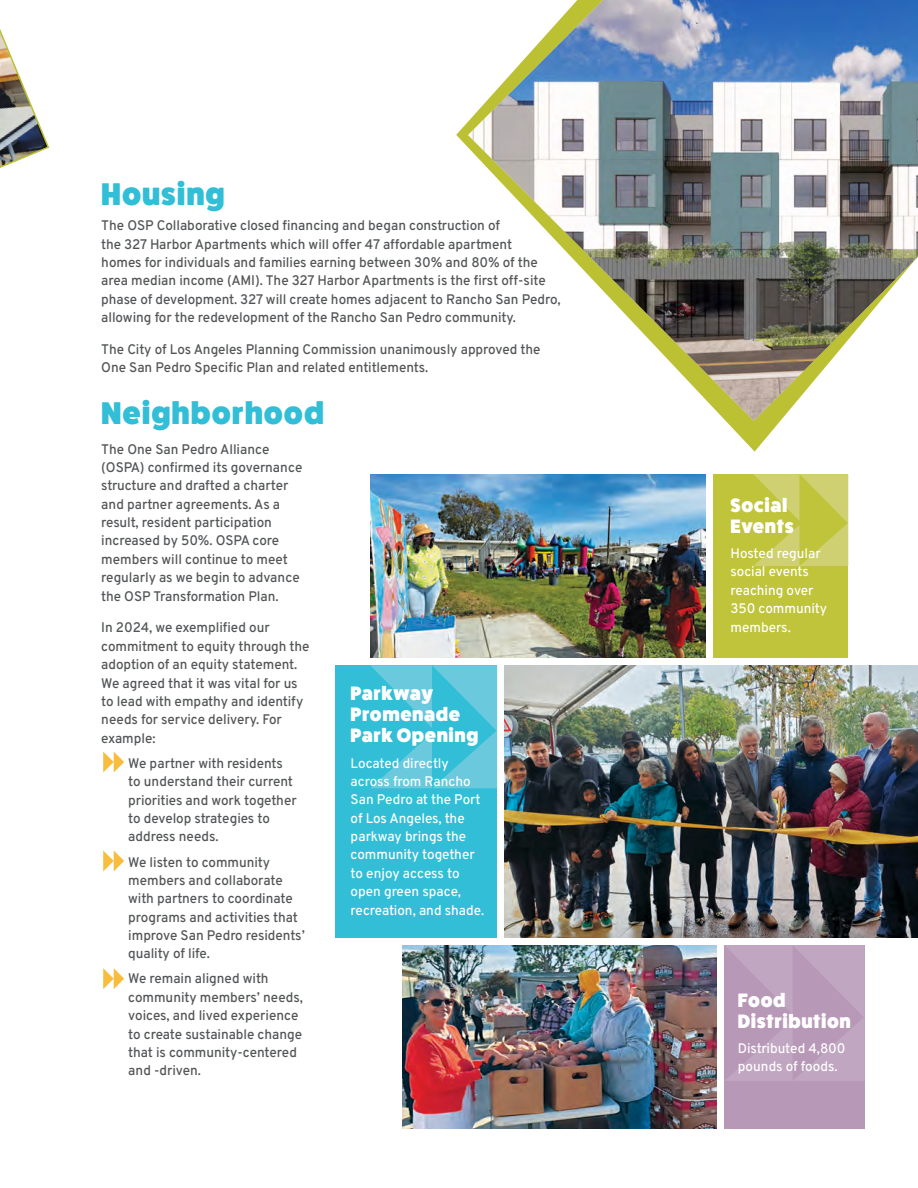
<style>
.page{position:relative;width:918px;height:1188px;background:#fff}
.page>*{position:absolute;margin:0;border:0;box-sizing:border-box;transform-origin:0 0}
.t1{font:31.5px "Fat Frank Free";letter-spacing:.03em;color:#32bed6}
.t2{font:19.5px/21px "Fat Frank Free";letter-spacing:.03em;color:#fff}
.t3{font:500 13.8px/18.3px "Overpass";letter-spacing:-.005em;color:#525456}
.t4{font:500 13.8px/18.3px "Overpass";letter-spacing:-.005em;color:#fff}
</style>
<div class="page">
<svg style="left:456px;top:122px;width:324px;height:330px"></svg>
<img style="left:402px;top:945px;width:315px;height:184px">
<div style="left:724px;top:945px;width:141px;height:184px;background:#b898b7"></div>
<img style="left:505px;top:665px;width:413px;height:272px">
<div style="left:335px;top:665px;width:162px;height:272px;background:#32bed6"></div>
<img style="left:370px;top:474px;width:336px;height:184px">
<div style="left:714px;top:474px;width:134px;height:184px;background:#bfc43a"></div>
<img style="left:0;top:29px;width:50px;height:139px">
<img style="left:468px;top:0;width:450px;height:421px">
<svg style="left:103px;top:752px;width:21px;height:21px"></svg>
<svg style="left:103px;top:850px;width:21px;height:21px"></svg>
<svg style="left:103px;top:968px;width:21px;height:21px"></svg>
<svg style="left:753px;top:474px;width:95px;height:92px"></svg>
<svg style="left:725px;top:945px;width:139px;height:136px"></svg>
<svg style="left:370px;top:665px;width:127px;height:123px"></svg>
<h1 class="t1" style="left:101px;top:181px;width:125px">Housing</h1>
<p class="t3" style="left:101px;top:216px;width:461px">The OSP Collaborative closed financing and began construction of<br>the 327 Harbor Apartments which will offer 47 affordable apartment<br>homes for individuals and families earning between 30% and 80% of the area median income (AMI). The 327 Harbor Apartments is the first off-site phase of development. 327 will create homes adjacent to Rancho San Pedro, allowing for the redevelopment of the Rancho San Pedro community.</p>
<p class="t3" style="left:101px;top:339px;width:441px">The City of Los Angeles Planning Commission unanimously approved the<br>One San Pedro Specific Plan and related entitlements.</p>
<h1 class="t1" style="left:101px;top:400px;width:224px">Neighborhood</h1>
<p class="t3" style="left:101px;top:439px;width:203px">The One San Pedro Alliance (OSPA) confirmed its governance structure and drafted a charter and partner agreements. As a result, resident participation increased by 50%. OSPA core members will continue to meet regularly as we begin to advance the OSP Transformation Plan.</p>
<p class="t3" style="left:101px;top:618px;width:210px">In 2024, we exemplified our commitment to equity through the adoption of an equity statement.<br>We agreed that it was vital for us to lead with empathy and identify needs for service delivery. For example:</p>
<p class="t3" style="left:128px;top:753px;width:170px">We partner with residents to understand their current priorities and work together to develop strategies to address needs.</p>
<p class="t3" style="left:128px;top:852px;width:178px">We listen to community members and collaborate with partners to coordinate programs and activities that improve San Pedro residents’ quality of life.</p>
<p class="t3" style="left:128px;top:969px;width:176px">We remain aligned with community members’ needs, voices, and lived experience to create sustainable change that is community-centered and -driven.</p>
<h2 class="t2" style="left:351px;top:684px;width:129px">Parkway<br>Promenade<br>Park Opening</h2>
<p class="t4" style="left:351px;top:753px;width:135px">Located directly across from Rancho<br>San Pedro at the Port of Los Angeles, the parkway brings the community together to enjoy access to open green space, recreation, and shade.</p>
<h2 class="t2" style="left:731px;top:496px;width:65px">Social<br>Events</h2>
<p class="t4" style="left:731px;top:544px;width:98px">Hosted regular social events reaching over<br>350 community members.</p>
<h2 class="t2" style="left:738px;top:991px;width:114px">Food<br>Distribution</h2>
<p class="t4" style="left:738px;top:1039px;width:109px">Distributed 4,800 pounds of foods.</p>
</div>
